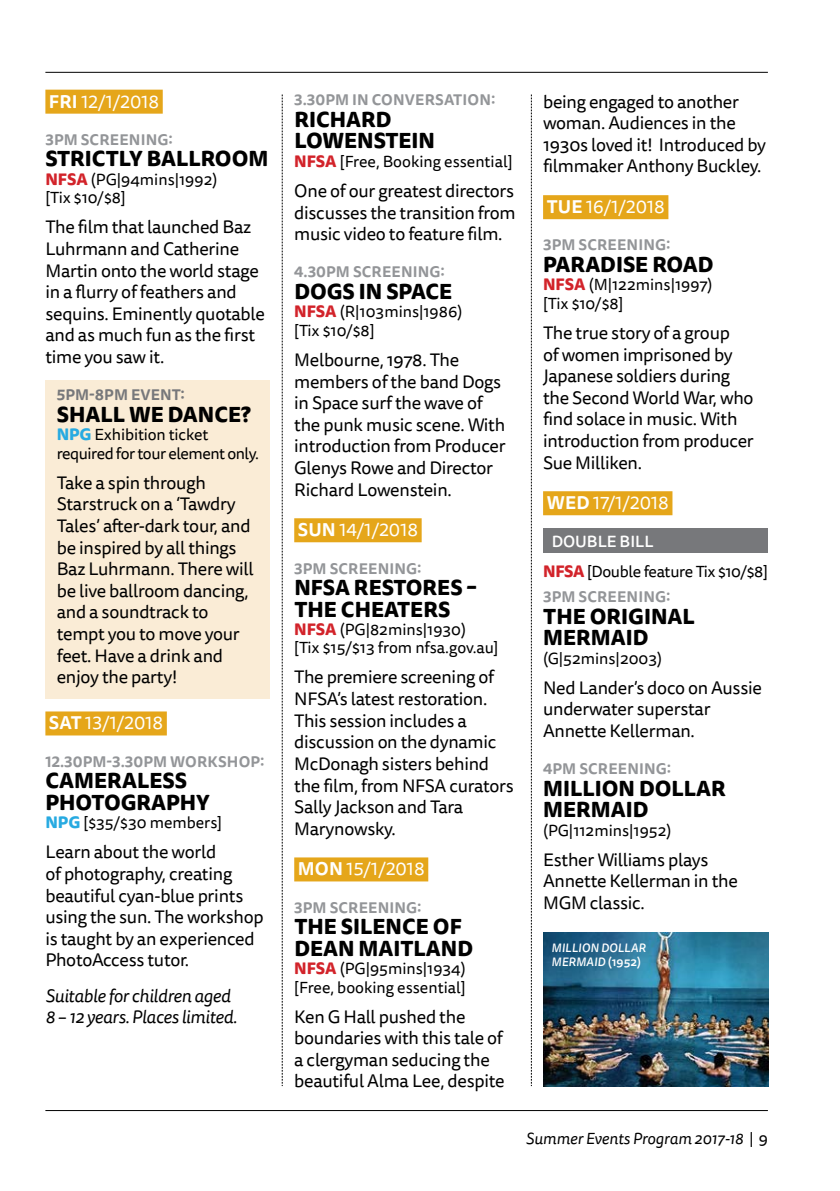
<style>
.page{position:relative;width:840px;height:1191px;background:#fff}
.page>*{position:absolute;margin:0;border:0;box-sizing:border-box;transform-origin:0 0}
.t1{font:800 21px/21.6px "Tisa Sans Pro";color:#000}
.t2{font:18px/21.6px "Tisa Sans Pro";letter-spacing:-.015em;color:#000}
.t3{font:18px "Tisa Sans Pro";color:#fff}
.t4{font:italic 18px/21.6px "Tisa Sans Pro";letter-spacing:-.015em;color:#000}
.t5{font:16px/18.4px "Tisa Sans Pro";color:#000}
.t6{font:16px/18.4px "Tisa Sans Pro";letter-spacing:-.03em;color:#000}
.t7{font:16px/29.8px "Tisa Sans Pro";letter-spacing:-.02em;color:#000}
.t8{font:italic 16px "Tisa Sans Pro";color:#000}
.t9{font:700 15px "Tisa Sans Pro";letter-spacing:.01em;color:#939598}
.t10{font:700 15px "Tisa Sans Pro";letter-spacing:.01em;color:#77787b}
.t11{font:italic 500 12px/13.8px "Tisa Sans Pro";letter-spacing:.01em;color:#fff}
.s1{font-weight:700}
.s2{font-weight:800;color:#d2232a}
.s3{font-weight:800;color:#27aae1}
.s4{font-weight:500;color:#fff}
.s5{font-style:normal}
</style>
<div class="page">
<div style="left:45px;top:380px;width:225px;height:318px;background:#faecd6"></div>
<div style="left:542px;top:529px;width:225px;height:24px;background:#77787b"></div>
<div style="left:45px;top:90px;width:118px;height:24px;background:#e5a61a"></div>
<div style="left:45px;top:711px;width:122px;height:24px;background:#e5a61a"></div>
<div style="left:294px;top:518px;width:127px;height:24px;background:#e5a61a"></div>
<div style="left:294px;top:857px;width:134px;height:24px;background:#e5a61a"></div>
<div style="left:542px;top:195px;width:126px;height:24px;background:#e5a61a"></div>
<div style="left:542px;top:491px;width:130px;height:24px;background:#e5a61a"></div>
<hr style="left:45px;top:72px;width:722px;height:1px;background:#000">
<hr style="left:45px;top:1110px;width:722px;height:1px;background:#000">
<svg style="left:282px;top:94px;width:1px;height:992px"></svg>
<svg style="left:530px;top:94px;width:1px;height:992px"></svg>
<img style="left:543px;top:932px;width:225px;height:154px">
<p class="t3" style="left:49px;top:89px;width:112px"><span class="s1">FRI</span> 12/1/2018</p>
<p class="t9" style="left:45px;top:129px;width:129px">3PM SCREENING:</p>
<p class="t1" style="left:45px;top:148px;width:224px">STRICTLY BALLROOM</p>
<p class="t5" style="left:45px;top:170px;width:173px"><span class="s2">NFSA</span> (PG|94mins|1992) [Tix $10/$8]</p>
<p class="t2" style="left:45px;top:217px;width:221px">The film that launched Baz<br>Luhrmann and Catherine<br>Martin onto the world stage in a flurry of feathers and sequins. Eminently quotable and as much fun as the first time you saw it.</p>
<p class="t10" style="left:57px;top:384px;width:130px">5PM-8PM EVENT:</p>
<p class="t1" style="left:57px;top:403px;width:195px">SHALL WE DANCE?</p>
<p class="t6" style="left:57px;top:426px;width:203px"><span class="s3">NPG</span> Exhibition ticket required for tour element only.</p>
<p class="t2" style="left:57px;top:472px;width:198px">Take a spin through<br>Starstruck on a ‘Tawdry<br>Tales’ after-dark tour, and be inspired by all things<br>Baz Luhrmann. There will be live ballroom dancing, and a soundtrack to tempt you to move your feet. Have a drink and enjoy the party!</p>
<p class="t3" style="left:49px;top:711px;width:116px"><span class="s1">SAT</span> 13/1/2018</p>
<p class="t9" style="left:45px;top:750px;width:220px">12.30PM-3.30PM WORKSHOP:</p>
<p class="t1" style="left:45px;top:770px;width:166px">CAMERALESS<br>PHOTOGRAPHY</p>
<p class="t5" style="left:45px;top:814px;width:178px"><span class="s3">NPG</span> [$35/$30 members]</p>
<p class="t2" style="left:45px;top:841px;width:219px">Learn about the world<br>of photography, creating beautiful cyan-blue prints using the sun. The workshop is taught by an experienced<br>PhotoAccess tutor.</p>
<p class="t4" style="left:45px;top:985px;width:193px">Suitable for children aged<br>8 – 12 years. Places limited.</p>
<p class="t9" style="left:294px;top:89px;width:203px">3.30PM IN CONVERSATION:</p>
<p class="t1" style="left:294px;top:109px;width:142px">RICHARD<br>LOWENSTEIN</p>
<p class="t5" style="left:294px;top:152px;width:220px"><span class="s2">NFSA</span> [Free, Booking essential]</p>
<p class="t2" style="left:294px;top:180px;width:223px;text-align:justify">One of our greatest directors discusses the transition from music video to feature film.</p>
<p class="t9" style="left:294px;top:261px;width:152px">4.30PM SCREENING:</p>
<p class="t1" style="left:294px;top:281px;width:159px">DOGS IN SPACE</p>
<p class="t5" style="left:294px;top:303px;width:169px"><span class="s2">NFSA</span> (R|103mins|1986) [Tix $10/$8]</p>
<p class="t2" style="left:294px;top:349px;width:213px">Melbourne, 1978. The members of the band Dogs in Space surf the wave of the punk music scene. With introduction from Producer<br>Glenys Rowe and Director<br>Richard Lowenstein.</p>
<p class="t3" style="left:298px;top:518px;width:122px"><span class="s1">SUN</span> 14/1/2018</p>
<p class="t9" style="left:294px;top:557px;width:129px">3PM SCREENING:</p>
<p class="t1" style="left:294px;top:577px;width:184px">NFSA RESTORES –<br>THE CHEATERS</p>
<p class="t5" style="left:294px;top:620px;width:205px"><span class="s2">NFSA</span> (PG|82mins|1930)<br>[Tix $15/$13 from nfsa.gov.au]</p>
<p class="t2" style="left:294px;top:667px;width:221px">The premiere screening of<br>NFSA’s latest restoration.<br>This session includes a discussion on the dynamic<br>McDonagh sisters behind the film, from NFSA curators<br>Sally Jackson and Tara<br>Marynowsky.</p>
<p class="t3" style="left:298px;top:857px;width:128px"><span class="s1">MON</span> 15/1/2018</p>
<p class="t9" style="left:294px;top:896px;width:129px">3PM SCREENING:</p>
<p class="t1" style="left:294px;top:916px;width:180px">THE SILENCE OF<br>DEAN MAITLAND</p>
<p class="t5" style="left:294px;top:959px;width:173px"><span class="s2">NFSA</span> (PG|95mins|1934) [Free, booking essential]</p>
<p class="t2" style="left:294px;top:1006px;width:212px">Ken G Hall pushed the boundaries with this tale of a clergyman seducing the beautiful Alma Lee, despite</p>
<p class="t2" style="left:542px;top:91px;width:224px">being engaged to another woman. Audiences in the<br>1930s loved it! Introduced by filmmaker Anthony Buckley.</p>
<p class="t3" style="left:546px;top:195px;width:120px"><span class="s1">TUE</span> 16/1/2018</p>
<p class="t9" style="left:542px;top:234px;width:129px">3PM SCREENING:</p>
<p class="t1" style="left:543px;top:254px;width:172px">PARADISE ROAD</p>
<p class="t5" style="left:542px;top:276px;width:171px"><span class="s2">NFSA</span> (M|122mins|1997) [Tix $10/$8]</p>
<p class="t2" style="left:542px;top:322px;width:212px">The true story of a group<br>of women imprisoned by<br>Japanese soldiers during the Second World War, who find solace in music. With introduction from producer<br>Sue Milliken.</p>
<p class="t3" style="left:546px;top:491px;width:124px"><span class="s1">WED</span> 17/1/2018</p>
<p class="t7" style="left:542px;top:527px;width:226px;text-indent:9px"><span class="s4">DOUBLE BILL<br></span><span class="s2">NFSA</span> [Double feature Tix $10/$8]</p>
<p class="t9" style="left:542px;top:586px;width:129px">3PM SCREENING:</p>
<p class="t1" style="left:543px;top:605px;width:153px">THE ORIGINAL<br>MERMAID</p>
<p class="t5" style="left:542px;top:649px;width:121px">(G|52mins|2003)</p>
<p class="t2" style="left:542px;top:677px;width:220px">Ned Lander’s doco on Aussie underwater superstar<br>Annette Kellerman.</p>
<p class="t9" style="left:542px;top:758px;width:130px">4PM SCREENING:</p>
<p class="t1" style="left:543px;top:777px;width:184px">MILLION DOLLAR<br>MERMAID</p>
<p class="t5" style="left:542px;top:821px;width:130px">(PG|112mins|1952)</p>
<p class="t2" style="left:542px;top:849px;width:196px">Esther Williams plays<br>Annette Kellerman in the<br>MGM classic.</p>
<p class="t11" style="left:551px;top:941px;width:96px">MILLION DOLLAR<br>MERMAID <span class="s5">(1952)</span></p>
<p class="t8" style="left:525px;top:1128px;width:243px">Summer Events Program 2017-18 | <span class="s5">9</span></p>
</div>
